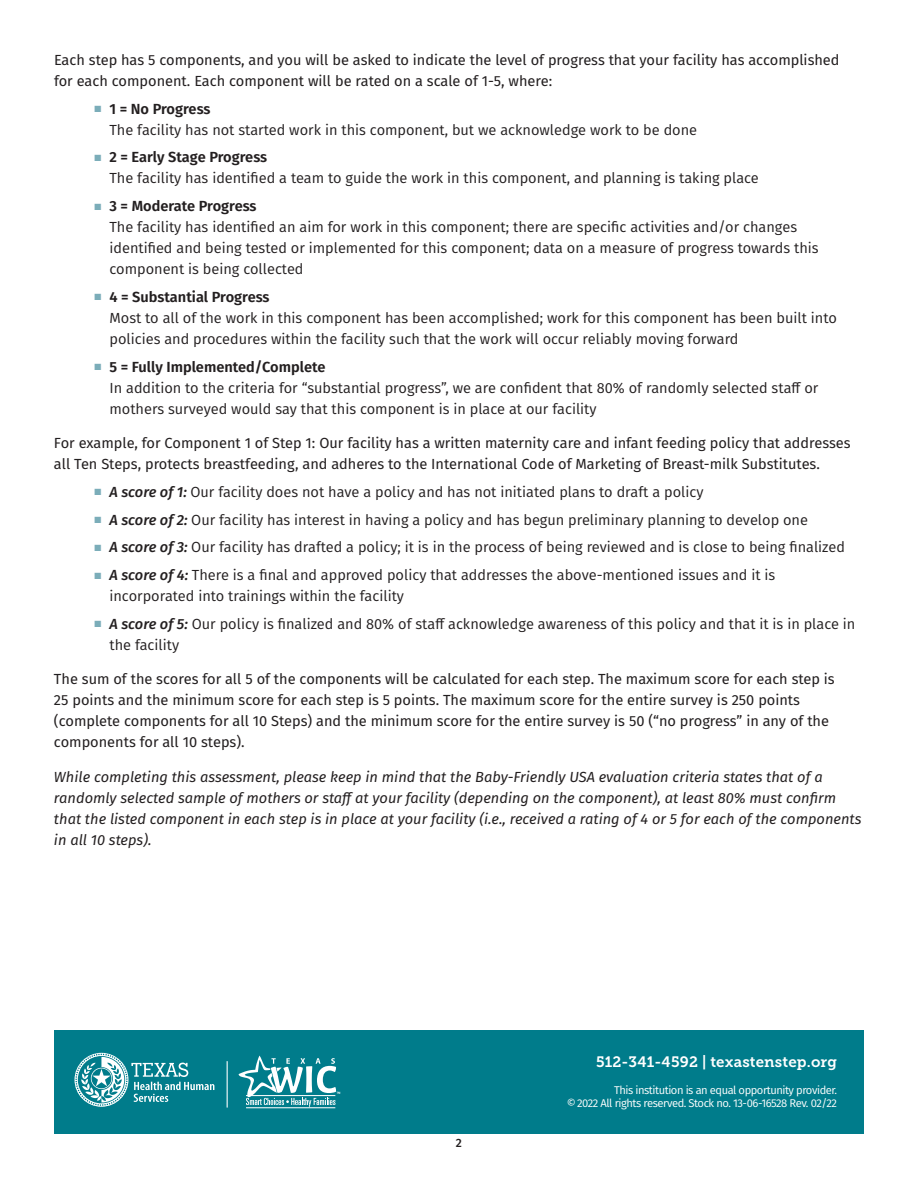
<style>
.page{position:relative;width:918px;height:1188px;background:#fff}
.page>*{position:absolute;margin:0;border:0;box-sizing:border-box;transform-origin:0 0}
.t1{font:15px "Museo Slab 700";letter-spacing:.01em;color:#fff}
.t2{font:14.7px/21px "Fira Sans";color:#231f20}
.t3{font:14.7px/21px "Fira Sans";color:#231f20}
.t4{font:italic 14.7px/21px "Fira Sans";color:#231f20}
.t5{font:600 14.7px "Fira Sans";color:#231f20}
.t6{font:500 12px "Fira Sans";color:#231f20}
.t7{font:11.25px/13.5px "Fira Sans";letter-spacing:-.04em;color:#fff;text-align:right}
.t8{font:9px "Zapf Dingbats ITC";color:#7badb9}
.s1{color:#7badb9}
.s2{font-weight:500;font-style:italic}
</style>
<div class="page">
<div style="left:54px;top:1030px;width:810px;height:104px;background:#007c8b"></div>
<hr style="left:227px;top:1061px;width:1px;height:47px;background:#fff">
<svg style="left:75px;top:1053px;width:139px;height:54px"></svg>
<hr style="left:246px;top:1107px;width:89px;height:1px;background:#fff">
<svg style="left:238px;top:1056px;width:102px;height:51px"></svg>
<p class="t3" style="left:54px;top:49px;width:787px">Each step has 5 components, and you will be asked to indicate the level of progress that your facility has accomplished for each component. Each component will be rated on a scale of 1-5, where:</p>
<p class="t8" style="left:95px;top:105px;width:8px">■</p>
<p class="t5" style="left:110px;top:97px;width:103px">1 = No Progress</p>
<p class="t2" style="left:110px;top:119px;width:589px">The facility has not started work in this component, but we acknowledge work to be done</p>
<p class="t8" style="left:95px;top:154px;width:8px">■</p>
<p class="t5" style="left:110px;top:145px;width:159px">2 = Early Stage Progress</p>
<p class="t2" style="left:110px;top:168px;width:651px">The facility has identified a team to guide the work in this component, and planning is taking place</p>
<p class="t8" style="left:95px;top:202px;width:8px">■</p>
<p class="t5" style="left:110px;top:194px;width:149px">3 = Moderate Progress</p>
<p class="t2" style="left:110px;top:216px;width:711px">The facility has identified an aim for work in this component; there are specific activities and/or changes identified and being tested or implemented for this component; data on a measure of progress towards this component is being collected</p>
<p class="t8" style="left:95px;top:293px;width:8px">■</p>
<p class="t5" style="left:110px;top:285px;width:162px">4 = Substantial Progress</p>
<p class="t2" style="left:110px;top:307px;width:729px">Most to all of the work in this component has been accomplished; work for this component has been built into policies and procedures within the facility such that the work will occur reliably moving forward</p>
<p class="t8" style="left:95px;top:363px;width:8px">■</p>
<p class="t5" style="left:110px;top:355px;width:218px">5 = Fully Implemented/Complete</p>
<p class="t2" style="left:110px;top:377px;width:710px">In addition to the criteria for “substantial progress”, we are confident that 80% of randomly selected staff or mothers surveyed would say that this component is in place at our facility</p>
<p class="t3" style="left:54px;top:432px;width:798px">For example, for Component 1 of Step 1: Our facility has a written maternity care and infant feeding policy that addresses all Ten Steps, protects breastfeeding, and adheres to the International Code of Marketing of Breast-milk Substitutes.</p>
<p class="t2" style="left:95px;top:481px;width:611px"><span class="s1">■</span> <span class="s2">A score of 1:</span> Our facility does not have a policy and has not initiated plans to draft a policy</p>
<p class="t2" style="left:95px;top:509px;width:715px"><span class="s1">■</span> <span class="s2">A score of 2:</span> Our facility has interest in having a policy and has begun preliminary planning to develop one</p>
<p class="t2" style="left:95px;top:537px;width:752px"><span class="s1">■</span> <span class="s2">A score of 3:</span> Our facility has drafted a policy; it is in the process of being reviewed and is close to being finalized</p>
<p class="t2" style="left:110px;top:564px;width:667px;text-indent:-15px"><span class="s1">■</span> <span class="s2">A score of 4:</span> There is a final and approved policy that addresses the above-mentioned issues and it is incorporated into trainings within the facility</p>
<p class="t2" style="left:110px;top:613px;width:747px;text-indent:-15px"><span class="s1">■</span> <span class="s2">A score of 5:</span> Our policy is finalized and 80% of staff acknowledge awareness of this policy and that it is in place in the facility</p>
<p class="t3" style="left:54px;top:668px;width:782px">The sum of the scores for all 5 of the components will be calculated for each step. The maximum score for each step is 25 points and the minimum score for each step is 5 points. The maximum score for the entire survey is 250 points (complete components for all 10 Steps) and the minimum score for the entire survey is 50 (“no progress” in any of the components for all 10 steps).</p>
<p class="t4" style="left:54px;top:766px;width:809px">While completing this assessment, please keep in mind that the Baby-Friendly USA evaluation criteria states that of a randomly selected sample of mothers or staff at your facility (depending on the component), at least 80% must confirm that the listed component in each step is in place at your facility (i.e., received a rating of 4 or 5 for each of the components in all 10 steps).</p>
<p class="t6" style="left:456px;top:1134px;width:8px">2</p>
<p class="t1" style="left:596px;top:1053px;width:242px">512-341-4592 | texastenstep.org</p>
<p class="t7" style="left:567px;top:1083px;width:272px">This institution is an equal opportunity provider.<br>© 2022 All rights reserved. Stock no. 13-06-16528 Rev. 02/22</p>
</div>
